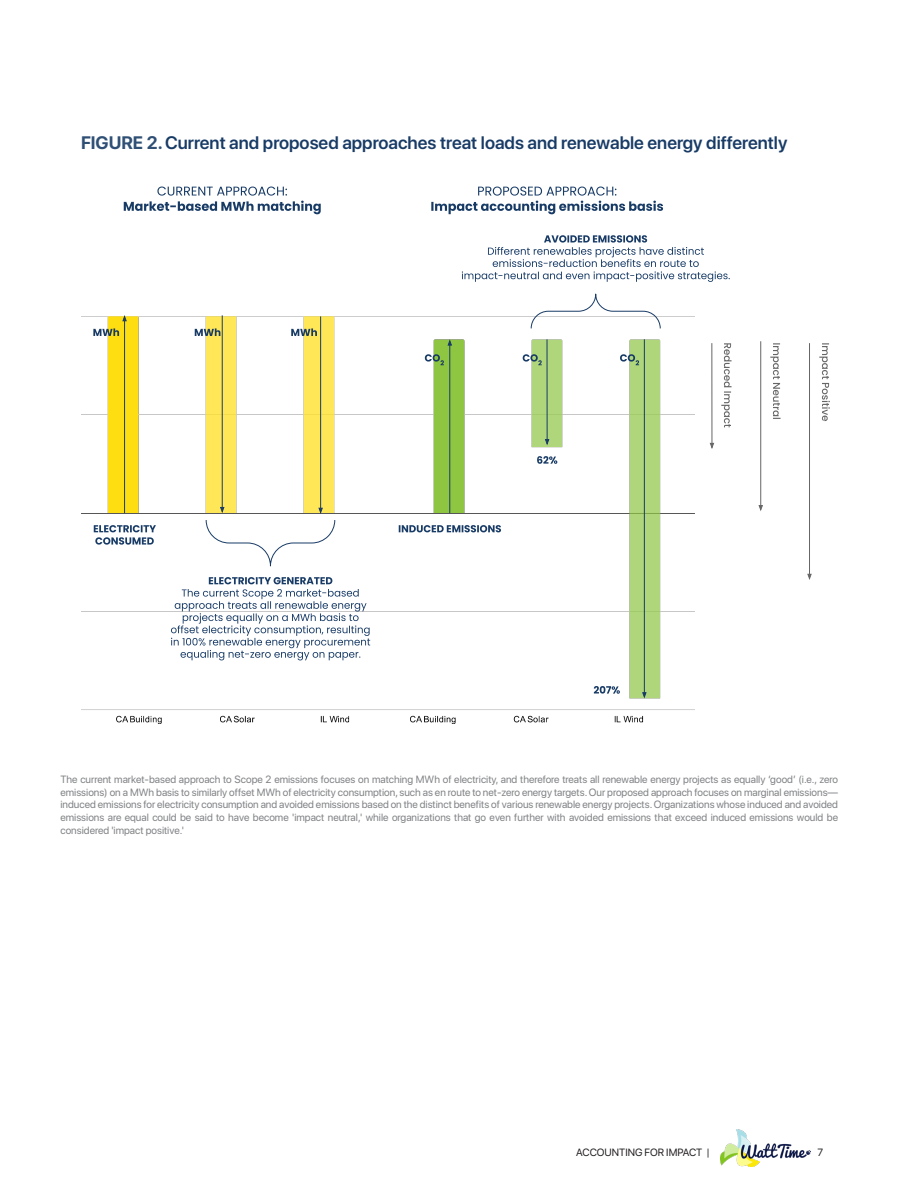
<style>
.page{position:relative;width:918px;height:1188px;background:#fff}
.page>*{position:absolute;margin:0;border:0;box-sizing:border-box;transform-origin:0 0}
.t1{font:600 18px "SF Pro Display";color:#183b66}
.t2{font:10.5px/12.6px "SF Pro Display";color:#808285;text-align:justify}
.t3{font:10.5px "SF Pro Display";color:#231f20}
.s1{font-weight:700;color:#2f4f75}
</style>
<div class="page">
<img style="left:720px;top:1130px;width:90px;height:36px">
<img style="left:81px;top:317px;width:614px;height:406px">
<hr style="left:222px;top:315px;width:1px;height:192px;background:#183b66">
<svg style="left:171px;top:577px;width:199px;height:83px"></svg>
<svg style="left:124px;top:187px;width:197px;height:27px"></svg>
<hr style="left:320px;top:316px;width:1px;height:192px;background:#183b66">
<svg style="left:205px;top:506px;width:131px;height:61px"></svg>
<hr style="left:124px;top:321px;width:1px;height:192px;background:#183b66">
<svg style="left:122px;top:315px;width:5px;height:7px"></svg>
<hr style="left:449px;top:345px;width:1px;height:168px;background:#183b66">
<svg style="left:447px;top:338px;width:6px;height:8px"></svg>
<hr style="left:547px;top:339px;width:1px;height:101px;background:#183b66">
<svg style="left:544px;top:438px;width:6px;height:9px"></svg>
<hr style="left:644px;top:339px;width:1px;height:354px;background:#183b66">
<svg style="left:642px;top:691px;width:5px;height:9px"></svg>
<svg style="left:425px;top:354px;width:19px;height:11px"></svg>
<svg style="left:537px;top:456px;width:20px;height:8px"></svg>
<svg style="left:594px;top:686px;width:26px;height:8px"></svg>
<svg style="left:94px;top:525px;width:62px;height:20px"></svg>
<svg style="left:431px;top:187px;width:232px;height:27px"></svg>
<svg style="left:523px;top:354px;width:19px;height:11px"></svg>
<svg style="left:620px;top:354px;width:19px;height:11px"></svg>
<svg style="left:93px;top:328px;width:26px;height:8px"></svg>
<svg style="left:195px;top:328px;width:25px;height:8px"></svg>
<svg style="left:291px;top:328px;width:26px;height:8px"></svg>
<svg style="left:399px;top:525px;width:102px;height:7px"></svg>
<svg style="left:530px;top:293px;width:131px;height:36px"></svg>
<svg style="left:462px;top:235px;width:268px;height:47px"></svg>
<hr style="left:711px;top:343px;width:1px;height:100px;background:#666">
<svg style="left:709px;top:442px;width:5px;height:7px"></svg>
<hr style="left:760px;top:341px;width:1px;height:165px;background:#666">
<svg style="left:758px;top:504px;width:5px;height:7px"></svg>
<hr style="left:809px;top:343px;width:1px;height:231px;background:#666">
<svg style="left:807px;top:573px;width:5px;height:7px"></svg>
<svg style="left:721px;top:343px;width:11px;height:84px"></svg>
<svg style="left:770px;top:343px;width:11px;height:76px"></svg>
<svg style="left:819px;top:343px;width:11px;height:78px"></svg>
<p class="t1" style="left:81px;top:130px;width:708px"><span class="s1">FIGURE 2.</span> Current and proposed approaches treat loads and renewable energy differently</p>
<p class="t2" style="left:60px;top:773px;width:779px">The current market-based approach to Scope 2 emissions focuses on matching MWh of electricity, and therefore treats all renewable energy projects as equally ‘good’ (i.e., zero emissions) on a MWh basis to similarly offset MWh of electricity consumption, such as en route to net-zero energy targets. Our proposed approach focuses on marginal emissions— induced emissions for electricity consumption and avoided emissions based on the distinct benefits of various renewable energy projects. Organizations whose induced and avoided emissions are equal could be said to have become 'impact neutral,' while organizations that go even further with avoided emissions that exceed induced emissions would be considered 'impact positive.'</p>
<p class="t3" style="left:576px;top:1145px;width:135px">ACCOUNTING FOR IMPACT |</p>
<p class="t3" style="left:818px;top:1145px;width:7px">7</p>
</div>
